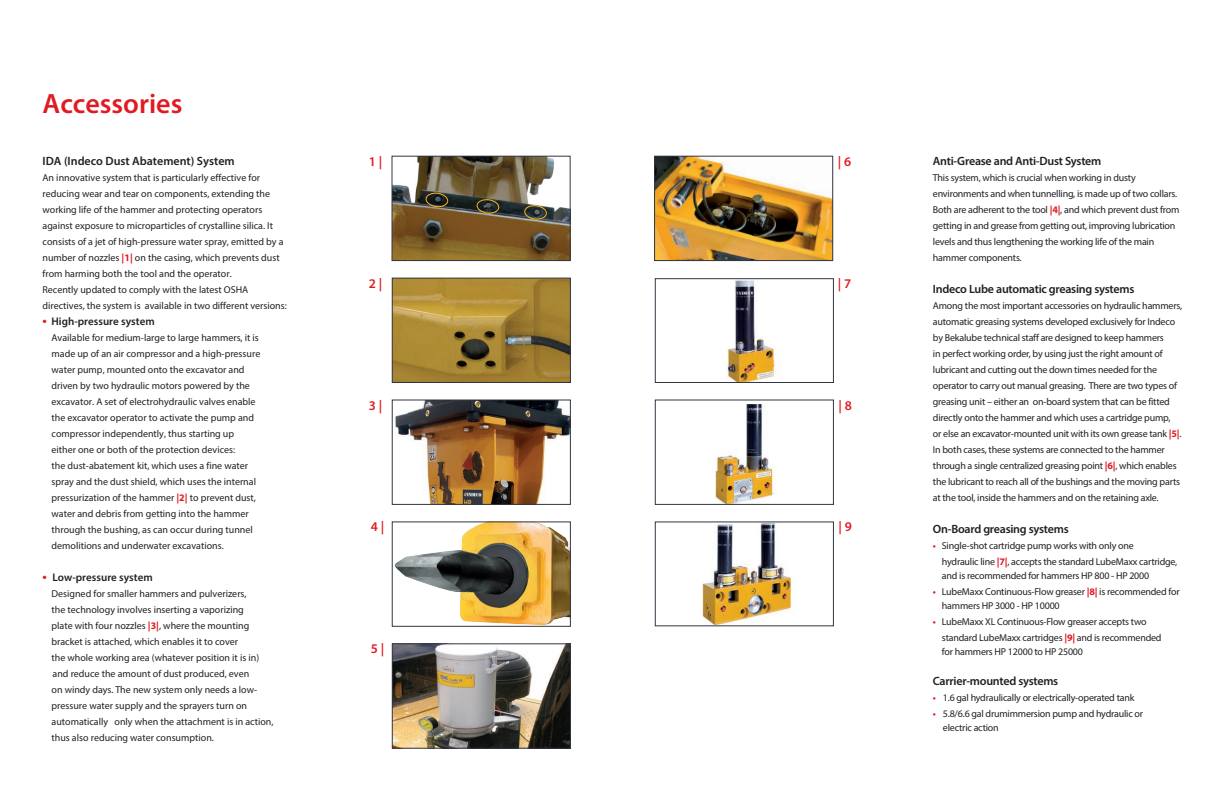
<style>
.page{position:relative;width:1225px;height:791px;background:#fff}
.page>*{position:absolute;margin:0;border:0;box-sizing:border-box;transform-origin:0 0}
.t1{font:600 28px "Myriad Pro";color:#e11b23}
.t2{font:600 13.3px "Myriad Pro";color:#e11b23}
.t3{font:600 12px "Myriad Pro";letter-spacing:-.02em;color:#231f20}
.t4{font:600 12px "Myriad Pro";color:#231f20}
.t5{font:600 11px "Myriad Pro";color:#231f20}
.t6{font:10px/16px "Myriad Pro";color:#231f20}
.t7{font:10px/16px "Myriad Pro";letter-spacing:-.02em;color:#231f20}
.s1{font-weight:700;color:#e11b23}
.s2{font-size:14px;color:#e11b23}
.s3{font-weight:600;color:#e11b23}
</style>
<div class="page">
<img style="left:394px;top:280px;width:174px;height:101px">
<div style="left:392px;top:278px;width:178px;height:105px;border:1px solid #323640"></div>
<img style="left:395px;top:402px;width:173px;height:101px">
<div style="left:392px;top:400px;width:178px;height:105px;border:1px solid #323640"></div>
<img style="left:395px;top:524px;width:173px;height:100px">
<img style="left:394px;top:645px;width:174px;height:101px">
<div style="left:392px;top:643px;width:178px;height:105px;border:1px solid #323640"></div>
<img style="left:656px;top:158px;width:175px;height:101px">
<div style="left:654px;top:156px;width:179px;height:105px;border:1px solid #323640"></div>
<img style="left:394px;top:158px;width:174px;height:101px">
<div style="left:392px;top:156px;width:178px;height:105px;border:1px solid #323640"></div>
<svg style="left:424px;top:191px;width:25px;height:17px"></svg>
<svg style="left:475px;top:198px;width:25px;height:16px"></svg>
<svg style="left:523px;top:204px;width:25px;height:16px"></svg>
<img style="left:727px;top:280px;width:48px;height:101px">
<div style="left:655px;top:278px;width:178px;height:105px;border:1px solid #323640"></div>
<img style="left:715px;top:404px;width:59px;height:99px">
<div style="left:655px;top:400px;width:178px;height:105px;border:1px solid #323640"></div>
<img style="left:702px;top:524px;width:90px;height:100px">
<p class="t1" style="left:43px;top:85px;width:141px">Accessories</p>
<p class="t4" style="left:43px;top:153px;width:194px">IDA (Indeco Dust Abatement) System</p>
<p class="t6" style="left:43px;top:169px;width:242px">An innovative system that is particularly effective for reducing wear and tear on components, extending the working life of the hammer and protecting operators against exposure to microparticles of crystalline silica. It consists of a jet of high-pressure water spray, emitted by a number of nozzles <span class="s1">|1|</span> on the casing, which prevents dust from harming both the tool and the operator.</p>
<p class="t6" style="left:43px;top:281px;width:246px">Recently updated to comply with the latest OSHA directives, the system is available in two different versions:</p>
<p class="t5" style="left:43px;top:314px;width:114px"><span class="s2">•</span> High-pressure system</p>
<p class="t6" style="left:52px;top:329px;width:209px">Available for medium-large to large hammers, it is</p>
<p class="t6" style="left:52px;top:345px;width:210px">made up of an air compressor and a high-pressure</p>
<p class="t6" style="left:52px;top:361px;width:195px">water pump, mounted onto the excavator and</p>
<p class="t6" style="left:52px;top:377px;width:200px">driven by two hydraulic motors powered by the</p>
<p class="t6" style="left:52px;top:393px;width:206px">excavator. A set of electrohydraulic valves enable</p>
<p class="t6" style="left:52px;top:409px;width:204px">the excavator operator to activate the pump and</p>
<p class="t6" style="left:52px;top:425px;width:184px">compressor independently, thus starting up</p>
<p class="t6" style="left:52px;top:441px;width:185px">either one or both of the protection devices:</p>
<p class="t6" style="left:52px;top:457px;width:198px">the dust-abatement kit, which uses a fine water</p>
<p class="t6" style="left:52px;top:473px;width:206px">spray and the dust shield, which uses the internal</p>
<p class="t6" style="left:52px;top:489px;width:206px">pressurization of the hammer <span class="s1">|2|</span> to prevent dust,</p>
<p class="t6" style="left:52px;top:505px;width:199px">water and debris from getting into the hammer</p>
<p class="t6" style="left:52px;top:521px;width:203px">through the bushing, as can occur during tunnel</p>
<p class="t6" style="left:52px;top:537px;width:174px">demolitions and underwater excavations.</p>
<p class="t5" style="left:43px;top:570px;width:112px"><span class="s2">•</span> Low-pressure system</p>
<p class="t6" style="left:52px;top:585px;width:223px">Designed for smaller hammers and pulverizers,<br>the technology involves inserting a vaporizing<br>plate with four nozzles <span class="s1">|3|</span>, where the mounting bracket is attached, which enables it to cover<br>the whole working area (whatever position it is in) and reduce the amount of dust produced, even<br>on windy days. The new system only needs a low&shy;pressure water supply and the sprayers turn on automatically only when the attachment is in action, thus also reducing water consumption.</p>
<p class="t2" style="left:369px;top:153px;width:15px">1 |</p>
<p class="t2" style="left:369px;top:275px;width:15px">2 |</p>
<p class="t2" style="left:369px;top:397px;width:15px">3 |</p>
<p class="t2" style="left:371px;top:518px;width:15px">4 |</p>
<p class="t2" style="left:371px;top:640px;width:15px">5 |</p>
<p class="t2" style="left:838px;top:153px;width:15px">| 6</p>
<p class="t2" style="left:838px;top:275px;width:15px">| 7</p>
<p class="t2" style="left:838px;top:397px;width:15px">| 8</p>
<p class="t2" style="left:838px;top:518px;width:15px">| 9</p>
<p class="t3" style="left:933px;top:153px;width:170px">Anti-Grease and Anti-Dust System</p>
<p class="t7" style="left:933px;top:169px;width:248px">This system, which is crucial when working in dusty environments and when tunnelling, is made up of two collars.<br>Both are adherent to the tool <span class="s1">|4|</span>, and which prevent dust from getting in and grease from getting out, improving lubrication levels and thus lengthening the working life of the main hammer components.</p>
<p class="t3" style="left:933px;top:281px;width:203px">Indeco Lube automatic greasing systems</p>
<p class="t7" style="left:933px;top:297px;width:251px">Among the most important accessories on hydraulic hammers, automatic greasing systems developed exclusively for Indeco by Bekalube technical staff are designed to keep hammers<br>in perfect working order, by using just the right amount of lubricant and cutting out the down times needed for the operator to carry out manual greasing. There are two types of greasing unit – either an on-board system that can be fitted directly onto the hammer and which uses a cartridge pump,</p>
<p class="t7" style="left:933px;top:425px;width:250px">or else an excavator-mounted unit with its own grease tank <span class="s1">|5|</span>.</p>
<p class="t7" style="left:933px;top:441px;width:249px">In both cases, these systems are connected to the hammer through a single centralized greasing point <span class="s1">|6|</span>, which enables the lubricant to reach all of the bushings and the moving parts at the tool, inside the hammers and on the retaining axle.</p>
<p class="t3" style="left:933px;top:521px;width:137px">On-Board greasing systems</p>
<p class="t7" style="left:942px;top:537px;width:237px;text-indent:-9px"><span class="s3">•</span> Single-shot cartridge pump works with only one<br>hydraulic line <span class="s1">|7|</span>, accepts the standard LubeMaxx cartridge,</p>
<p class="t7" style="left:942px;top:567px;width:209px">and is recommended for hammers HP 800 - HP 2000</p>
<p class="t7" style="left:942px;top:584px;width:239px;line-height:14px;text-indent:-9px"><span class="s3">•</span> LubeMaxx Continuous-Flow greaser <span class="s1">|8|</span> is recommended for hammers HP 3000 - HP 10000</p>
<p class="t7" style="left:942px;top:613px;width:221px;text-indent:-9px"><span class="s3">•</span> LubeMaxx XL Continuous-Flow greaser accepts two standard LubeMaxx cartridges <span class="s1">|9|</span> and is recommended</p>
<p class="t7" style="left:942px;top:643px;width:143px">for hammers HP 12000 to HP 25000</p>
<p class="t3" style="left:933px;top:673px;width:127px">Carrier-mounted systems</p>
<p class="t7" style="left:933px;top:689px;width:203px"><span class="s3">•</span> 1.6 gal hydraulically or electrically-operated tank</p>
<p class="t7" style="left:933px;top:705px;width:212px"><span class="s3">•</span> 5.8/6.6 gal drumimmersion pump and hydraulic or</p>
<p class="t7" style="left:943px;top:719px;width:57px">electric action</p>
</div>
